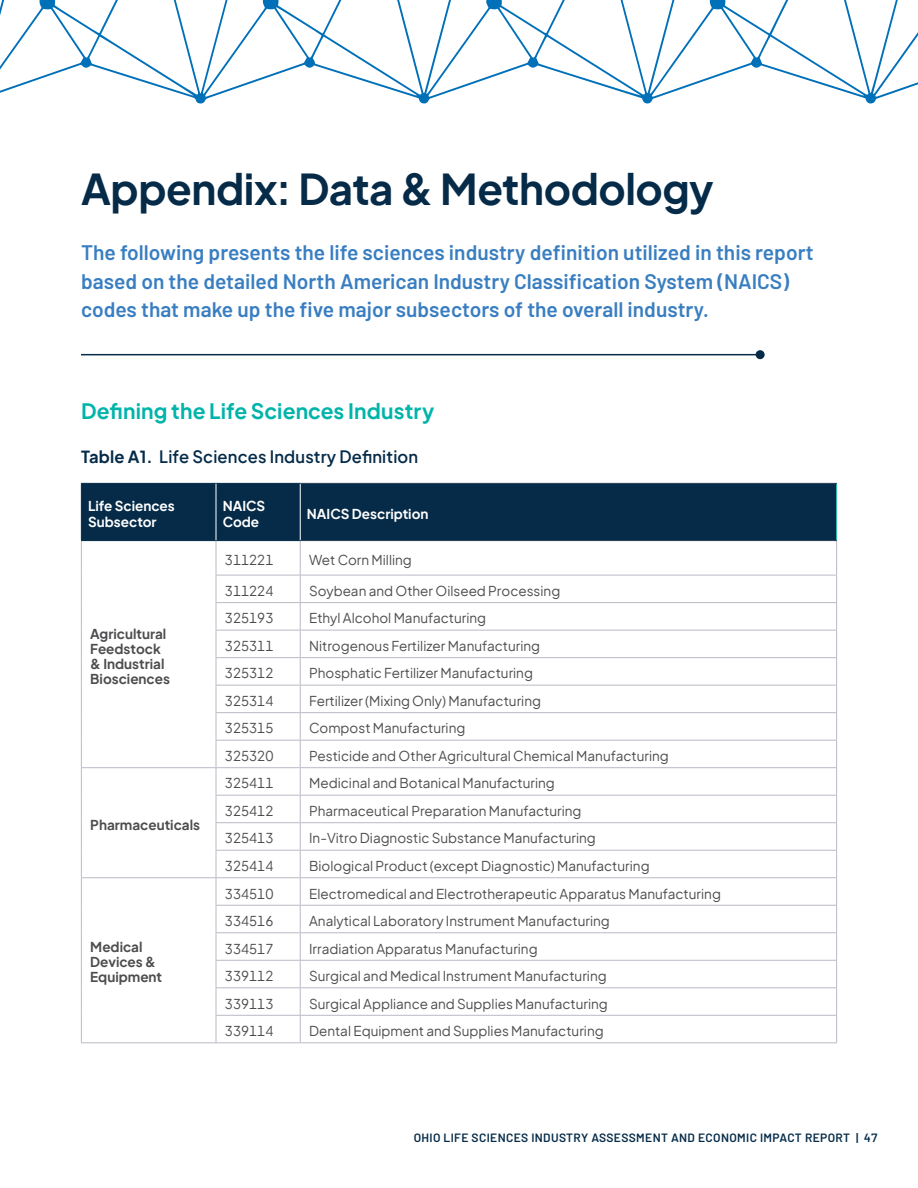
<style>
.page{position:relative;width:918px;height:1188px;background:#fff}
.page>*{position:absolute;margin:0;border:0;box-sizing:border-box;transform-origin:0 0}
.Heading1{font:700 42px "Plus Jakarta Sans";letter-spacing:-.01em;color:#052b48}
.Intro{font:600 21px/28.5px "Barlow";color:#397ec1}
.Heading2{font:700 21px "Plus Jakarta Sans";letter-spacing:.005em;color:#00b4aa}
.t1{font:600 16.5px "Plus Jakarta Sans";letter-spacing:.01em;color:#052b48}
.Table_Left{font:13.5px "Plus Jakarta Sans";color:#4d4d4f}
.Table_Left-2{font:700 13.5px/15px "Plus Jakarta Sans";color:#4d4d4f}
.Table_Header_Left{font:700 13.5px/16.2px "Plus Jakarta Sans";color:#fff}
.Table_Header_Centered{font:700 13.5px "Plus Jakarta Sans";color:#fff}
.t2{font:600 12px "Barlow";letter-spacing:.03em;color:#052b48}
.s1{font-weight:700}
</style>
<div class="page">
<hr style="left:81px;top:354px;width:679px;height:1px;background:#052b48">
<div style="left:756px;top:350px;width:9px;height:9px;background:#052b48;border-radius:50%"></div>
<div style="left:82px;top:484px;width:754px;height:56px;background:#052b48"></div>
<hr style="left:216px;top:483px;width:84px;height:1px;background:#052b48">
<hr style="left:216px;top:540px;width:84px;height:1px;background:#052b48">
<hr style="left:81px;top:541px;width:1px;height:34px;background:#b9bac5">
<hr style="left:216px;top:541px;width:1px;height:34px;background:#b9bac5">
<hr style="left:300px;top:541px;width:1px;height:34px;background:#b9bac5">
<hr style="left:836px;top:541px;width:1px;height:34px;background:#b9bac5">
<hr style="left:216px;top:575px;width:84px;height:1px;background:#b9bac5">
<hr style="left:300px;top:575px;width:537px;height:1px;background:#b9bac5">
<hr style="left:216px;top:602px;width:84px;height:1px;background:#b9bac5">
<hr style="left:300px;top:602px;width:537px;height:1px;background:#b9bac5">
<hr style="left:216px;top:630px;width:84px;height:1px;background:#b9bac5">
<hr style="left:300px;top:630px;width:537px;height:1px;background:#b9bac5">
<hr style="left:216px;top:657px;width:84px;height:1px;background:#b9bac5">
<hr style="left:300px;top:657px;width:537px;height:1px;background:#b9bac5">
<hr style="left:216px;top:685px;width:84px;height:1px;background:#b9bac5">
<hr style="left:300px;top:685px;width:537px;height:1px;background:#b9bac5">
<hr style="left:216px;top:712px;width:84px;height:1px;background:#b9bac5">
<hr style="left:300px;top:712px;width:537px;height:1px;background:#b9bac5">
<hr style="left:216px;top:740px;width:84px;height:1px;background:#b9bac5">
<hr style="left:300px;top:740px;width:537px;height:1px;background:#b9bac5">
<hr style="left:81px;top:767px;width:135px;height:1px;background:#b9bac5">
<hr style="left:216px;top:767px;width:84px;height:1px;background:#b9bac5">
<hr style="left:300px;top:767px;width:537px;height:1px;background:#b9bac5">
<hr style="left:216px;top:795px;width:84px;height:1px;background:#b9bac5">
<hr style="left:300px;top:795px;width:537px;height:1px;background:#b9bac5">
<hr style="left:216px;top:822px;width:84px;height:1px;background:#b9bac5">
<hr style="left:300px;top:822px;width:537px;height:1px;background:#b9bac5">
<hr style="left:216px;top:850px;width:84px;height:1px;background:#b9bac5">
<hr style="left:300px;top:850px;width:537px;height:1px;background:#b9bac5">
<hr style="left:81px;top:877px;width:135px;height:1px;background:#b9bac5">
<hr style="left:216px;top:877px;width:84px;height:1px;background:#b9bac5">
<hr style="left:300px;top:877px;width:537px;height:1px;background:#b9bac5">
<hr style="left:216px;top:905px;width:84px;height:1px;background:#b9bac5">
<hr style="left:300px;top:905px;width:537px;height:1px;background:#b9bac5">
<hr style="left:216px;top:932px;width:84px;height:1px;background:#b9bac5">
<hr style="left:300px;top:932px;width:537px;height:1px;background:#b9bac5">
<hr style="left:216px;top:960px;width:84px;height:1px;background:#b9bac5">
<hr style="left:300px;top:960px;width:537px;height:1px;background:#b9bac5">
<hr style="left:216px;top:987px;width:84px;height:1px;background:#b9bac5">
<hr style="left:300px;top:987px;width:537px;height:1px;background:#b9bac5">
<svg style="left:81px;top:575px;width:1px;height:467px"></svg>
<hr style="left:216px;top:1015px;width:84px;height:1px;background:#b9bac5">
<svg style="left:216px;top:575px;width:1px;height:467px"></svg>
<hr style="left:300px;top:1015px;width:537px;height:1px;background:#b9bac5">
<svg style="left:300px;top:575px;width:1px;height:467px"></svg>
<svg style="left:836px;top:575px;width:1px;height:467px"></svg>
<hr style="left:81px;top:1042px;width:135px;height:1px;background:#b9bac5">
<hr style="left:216px;top:1042px;width:84px;height:1px;background:#b9bac5">
<hr style="left:300px;top:1042px;width:537px;height:1px;background:#b9bac5">
<hr style="left:81px;top:483px;width:135px;height:1px;background:#052b48">
<hr style="left:81px;top:484px;width:1px;height:56px;background:#052b48">
<hr style="left:81px;top:540px;width:135px;height:1px;background:#052b48">
<hr style="left:216px;top:484px;width:1px;height:56px;background:#fff">
<hr style="left:300px;top:484px;width:1px;height:56px;background:#fff">
<hr style="left:836px;top:484px;width:1px;height:56px;background:#2cbcb5">
<hr style="left:300px;top:483px;width:537px;height:1px;background:#2b3e59">
<hr style="left:300px;top:540px;width:537px;height:1px;background:#2b3e59">
<svg style="left:0;top:0;width:918px;height:104px"></svg>
<p class="Heading1" style="left:81px;top:151px;width:634px">Appendix: Data &amp; Methodology</p>
<p class="Intro" style="left:81px;top:237px;width:734px">The following presents the life sciences industry definition utilized in this report based on the detailed North American Industry Classification System (NAICS) codes that make up the five major subsectors of the overall industry.</p>
<p class="Heading2" style="left:81px;top:392px;width:355px">Defining the Life Sciences Industry</p>
<p class="t1" style="left:81px;top:442px;width:339px"><span class="s1">Table A1.</span> Life Sciences Industry Definition</p>
<p class="Table_Header_Left" style="left:88px;top:496px;width:88px">Life Sciences<br>Subsector</p>
<p class="Table_Header_Left" style="left:223px;top:496px;width:44px">NAICS<br>Code</p>
<p class="Table_Header_Centered" style="left:307px;top:502px;width:123px">NAICS Description</p>
<p class="Table_Left-2" style="left:90px;top:625px;width:81px">Agricultural<br>Feedstock &amp; Industrial<br>Biosciences</p>
<p class="Table_Left-2" style="left:90px;top:816px;width:111px">Pharmaceuticals</p>
<p class="Table_Left-2" style="left:90px;top:938px;width:73px">Medical<br>Devices &amp;<br>Equipment</p>
<p class="Table_Left" style="left:225px;top:549px;width:50px">311221</p>
<p class="Table_Left" style="left:309px;top:549px;width:104px">Wet Corn Milling</p>
<p class="Table_Left" style="left:225px;top:580px;width:50px">311224</p>
<p class="Table_Left" style="left:309px;top:580px;width:253px">Soybean and Other Oilseed Processing</p>
<p class="Table_Left" style="left:225px;top:607px;width:50px">325193</p>
<p class="Table_Left" style="left:309px;top:607px;width:179px">Ethyl Alcohol Manufacturing</p>
<p class="Table_Left" style="left:225px;top:635px;width:50px">325311</p>
<p class="Table_Left" style="left:309px;top:635px;width:233px">Nitrogenous Fertilizer Manufacturing</p>
<p class="Table_Left" style="left:225px;top:662px;width:50px">325312</p>
<p class="Table_Left" style="left:309px;top:662px;width:225px">Phosphatic Fertilizer Manufacturing</p>
<p class="Table_Left" style="left:225px;top:690px;width:50px">325314</p>
<p class="Table_Left" style="left:309px;top:690px;width:233px">Fertilizer (Mixing Only) Manufacturing</p>
<p class="Table_Left" style="left:225px;top:717px;width:50px">325315</p>
<p class="Table_Left" style="left:309px;top:717px;width:158px">Compost Manufacturing</p>
<p class="Table_Left" style="left:225px;top:745px;width:50px">325320</p>
<p class="Table_Left" style="left:309px;top:745px;width:361px">Pesticide and Other Agricultural Chemical Manufacturing</p>
<p class="Table_Left" style="left:225px;top:772px;width:50px">325411</p>
<p class="Table_Left" style="left:309px;top:772px;width:247px">Medicinal and Botanical Manufacturing</p>
<p class="Table_Left" style="left:225px;top:800px;width:50px">325412</p>
<p class="Table_Left" style="left:309px;top:800px;width:274px">Pharmaceutical Preparation Manufacturing</p>
<p class="Table_Left" style="left:225px;top:827px;width:50px">325413</p>
<p class="Table_Left" style="left:309px;top:827px;width:288px">In-Vitro Diagnostic Substance Manufacturing</p>
<p class="Table_Left" style="left:225px;top:855px;width:50px">325414</p>
<p class="Table_Left" style="left:309px;top:855px;width:342px">Biological Product (except Diagnostic) Manufacturing</p>
<p class="Table_Left" style="left:225px;top:882px;width:50px">334510</p>
<p class="Table_Left" style="left:309px;top:882px;width:413px">Electromedical and Electrotherapeutic Apparatus Manufacturing</p>
<p class="Table_Left" style="left:225px;top:910px;width:50px">334516</p>
<p class="Table_Left" style="left:309px;top:910px;width:302px">Analytical Laboratory Instrument Manufacturing</p>
<p class="Table_Left" style="left:225px;top:937px;width:50px">334517</p>
<p class="Table_Left" style="left:309px;top:937px;width:230px">Irradiation Apparatus Manufacturing</p>
<p class="Table_Left" style="left:225px;top:965px;width:50px">339112</p>
<p class="Table_Left" style="left:309px;top:965px;width:299px">Surgical and Medical Instrument Manufacturing</p>
<p class="Table_Left" style="left:225px;top:993px;width:50px">339113</p>
<p class="Table_Left" style="left:309px;top:993px;width:300px">Surgical Appliance and Supplies Manufacturing</p>
<p class="Table_Left" style="left:225px;top:1020px;width:50px">339114</p>
<p class="Table_Left" style="left:309px;top:1020px;width:296px">Dental Equipment and Supplies Manufacturing</p>
<p class="t2" style="left:414px;top:1129px;width:465px">OHIO LIFE SCIENCES INDUSTRY ASSESSMENT AND ECONOMIC IMPACT REPORT | 47</p>
</div>
